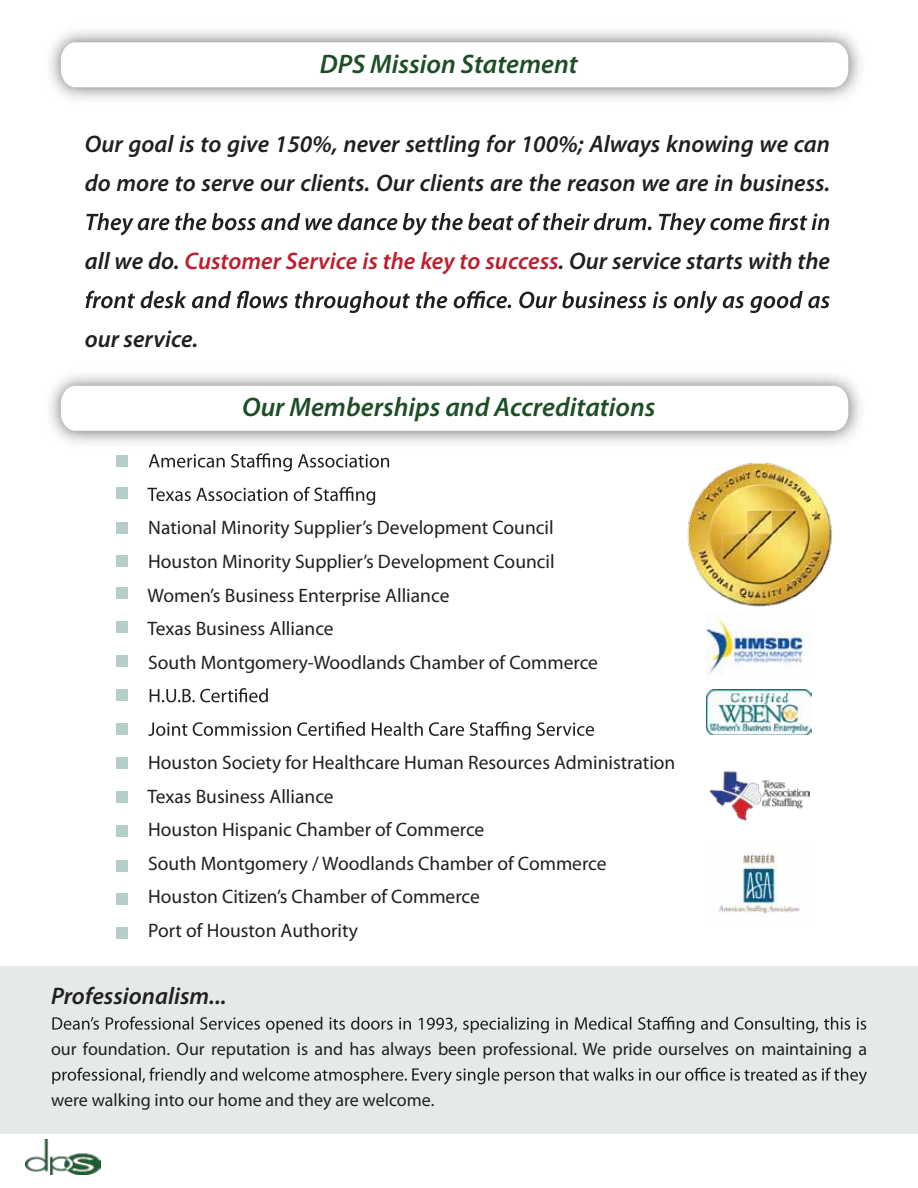
<style>
.page{position:relative;width:918px;height:1188px;background:#fff}
.page>*{position:absolute;margin:0;border:0;box-sizing:border-box;transform-origin:0 0}
.t1{font:italic 600 26.85px "Myriad Pro";color:#1d4e26}
.t2{font:italic 600 24px/39px "Myriad Pro";color:#231f20}
.t3{font:19.5px/33.6px "Myriad Pro";color:#231f20}
.t4{font:18px "Myriad Pro";color:#231f20}
.s1{color:#be1e2d}
</style>
<div class="page">
<div style="left:0;top:966px;width:918px;height:168px;background:#e3eae9"></div>
<img style="left:26px;top:1139px;width:75px;height:36px">
<svg style="left:86px;top:213px;width:743px;height:22px"></svg>
<svg style="left:86px;top:291px;width:744px;height:22px"></svg>
<svg style="left:52px;top:1017px;width:814px;height:16px"></svg>
<svg style="left:52px;top:1068px;width:815px;height:17px"></svg>
<svg style="left:61px;top:42px;width:787px;height:45px"></svg>
<svg style="left:61px;top:386px;width:787px;height:45px"></svg>
<svg style="left:149px;top:453px;width:240px;height:18px"></svg>
<svg style="left:147px;top:487px;width:228px;height:18px"></svg>
<svg style="left:150px;top:688px;width:118px;height:14px"></svg>
<svg style="left:148px;top:722px;width:446px;height:18px"></svg>
<div style="left:116px;top:455px;width:11px;height:11px;background:#b6ceca"></div>
<div style="left:116px;top:487px;width:11px;height:11px;background:#b6ceca"></div>
<div style="left:116px;top:522px;width:11px;height:11px;background:#b6ceca"></div>
<div style="left:116px;top:556px;width:11px;height:11px;background:#b6ceca"></div>
<div style="left:116px;top:588px;width:11px;height:11px;background:#b6ceca"></div>
<div style="left:116px;top:621px;width:11px;height:12px;background:#b6ceca"></div>
<div style="left:116px;top:655px;width:11px;height:11px;background:#b6ceca"></div>
<div style="left:116px;top:690px;width:11px;height:11px;background:#b6ceca"></div>
<div style="left:116px;top:723px;width:11px;height:12px;background:#b6ceca"></div>
<div style="left:116px;top:757px;width:11px;height:11px;background:#b6ceca"></div>
<img style="left:710px;top:771px;width:100px;height:50px">
<img style="left:718px;top:853px;width:82px;height:61px">
<img style="left:670px;top:444px;width:175px;height:172px">
<img style="left:707px;top:614px;width:104px;height:61px">
<img style="left:706px;top:689px;width:106px;height:46px">
<div style="left:116px;top:792px;width:11px;height:11px;background:#b6ceca"></div>
<div style="left:116px;top:825px;width:11px;height:11px;background:#b6ceca"></div>
<div style="left:116px;top:860px;width:11px;height:11px;background:#b6ceca"></div>
<div style="left:116px;top:894px;width:11px;height:11px;background:#b6ceca"></div>
<div style="left:116px;top:927px;width:11px;height:11px;background:#b6ceca"></div>
<h1 class="t1" style="left:320px;top:47px;width:260px">DPS Mission Statement</h1>
<p class="t2" style="left:85px;top:124px;width:747px">Our goal is to give 150%, never settling for 100%; Always knowing we can do more to serve our clients. Our clients are the reason we are in business.</p>
<p class="t2" style="left:85px;top:241px;width:747px">all we do. <span class="s1">Customer Service is the key to success</span>. Our service starts with the</p>
<p class="t2" style="left:85px;top:319px;width:115px">our service.</p>
<h1 class="t1" style="left:242px;top:390px;width:415px">Our Memberships and Accreditations</h1>
<p class="t3" style="left:147px;top:511px;width:452px">National Minority Supplier’s Development Council Houston Minority Supplier’s Development Council Women’s Business Enterprise Alliance<br>Texas Business Alliance<br>South Montgomery-Woodlands Chamber of Commerce</p>
<p class="t3" style="left:147px;top:746px;width:530px">Houston Society for Healthcare Human Resources Administration Texas Business Alliance<br>Houston Hispanic Chamber of Commerce<br>South Montgomery / Woodlands Chamber of Commerce Houston Citizen’s Chamber of Commerce<br>Port of Houston Authority</p>
<p class="t2" style="left:51px;top:976px;width:177px">Professionalism...</p>
<p class="t4" style="left:51px;top:1038px;width:818px">our foundation. Our reputation is and has always been professional. We pride ourselves on maintaining a</p>
<p class="t4" style="left:51px;top:1089px;width:385px">were walking into our home and they are welcome.</p>
</div>
